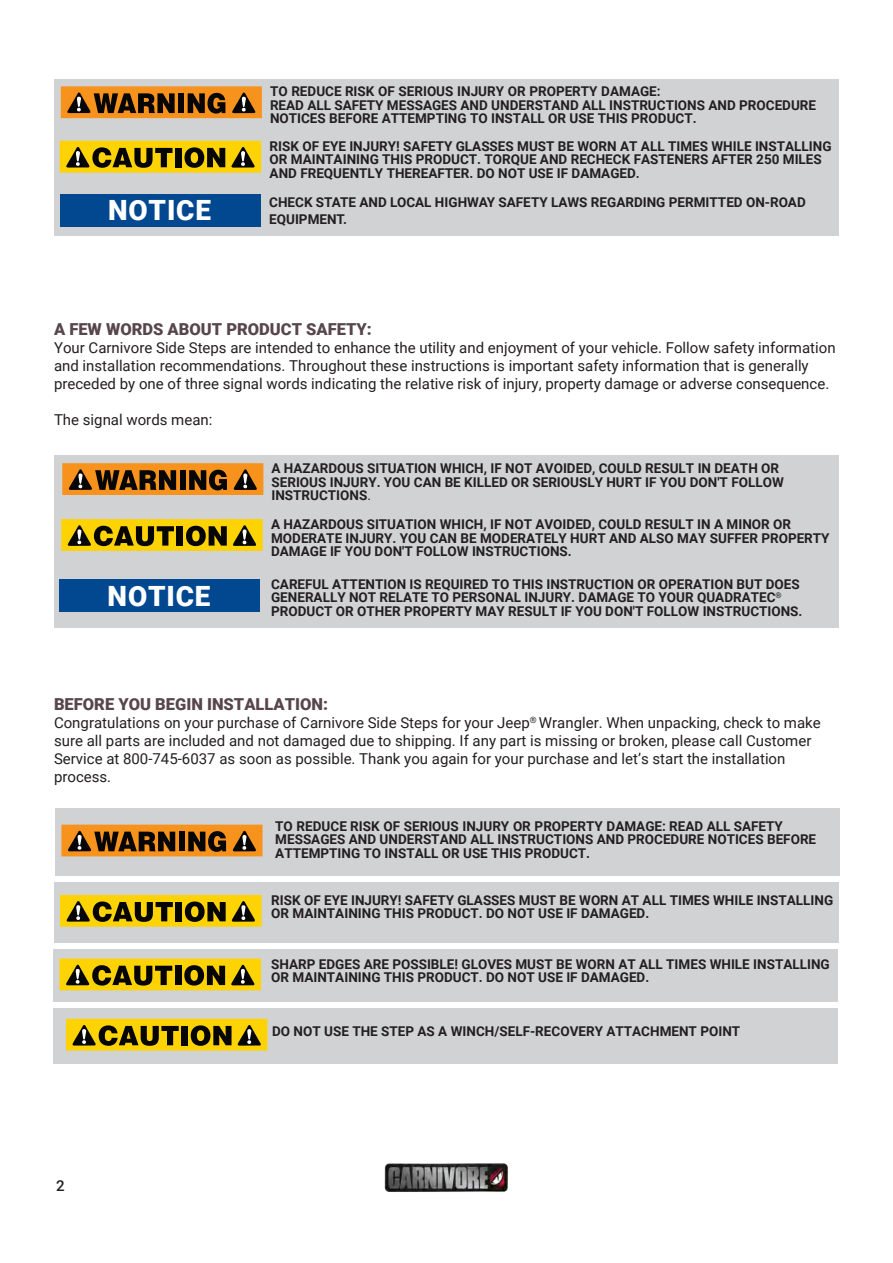
<style>
.page{position:relative;width:893px;height:1263px;background:#fff}
.page>*{position:absolute;margin:0;border:0;box-sizing:border-box;transform-origin:0 0}
.t1{font:900 27.9px "Roboto";letter-spacing:.03em;color:#fff}
.t2{font:900 16.5px "Roboto";color:#57464b}
.t3{font:15px/18px "Roboto";color:#231f20}
.t4{font:500 15px "Roboto";color:#231f20}
.Numbered_List{font:700 13.5px/13.5px "Roboto";color:#231f20}
.s1{font-weight:400}
</style>
<div class="page">
<div style="left:54px;top:455px;width:785px;height:173px;background:#d1d2d4"></div>
<svg style="left:62px;top:463px;width:201px;height:32px;background:#a56519"></svg>
<svg style="left:61px;top:519px;width:202px;height:32px;background:#af9308"></svg>
<div style="left:53px;top:1009px;width:785px;height:55px;background:#d1d2d4"></div>
<svg style="left:66px;top:1019px;width:201px;height:32px;background:#af9209"></svg>
<div style="left:54px;top:79px;width:785px;height:156px;background:#d1d2d4"></div>
<svg style="left:61px;top:86px;width:201px;height:32px;background:#a56519"></svg>
<svg style="left:60px;top:141px;width:201px;height:32px;background:#af9209"></svg>
<div style="left:59px;top:580px;width:201px;height:32px;background:#014890"></div>
<div style="left:60px;top:194px;width:201px;height:32px;background:#014890"></div>
<img style="left:385px;top:1163px;width:123px;height:29px">
<div style="left:53px;top:949px;width:785px;height:52px;background:#d1d2d4"></div>
<svg style="left:60px;top:958px;width:201px;height:32px;background:#ae920a"></svg>
<div style="left:54px;top:882px;width:785px;height:61px;background:#d1d2d4"></div>
<svg style="left:60px;top:895px;width:202px;height:32px;background:#af9309"></svg>
<div style="left:55px;top:808px;width:785px;height:68px;background:#d1d2d4"></div>
<svg style="left:61px;top:825px;width:201px;height:31px;background:#a26317"></svg>
<p class="Numbered_List" style="left:270px;top:84px;width:548px">TO REDUCE RISK OF SERIOUS INJURY OR PROPERTY DAMAGE:<br>READ ALL SAFETY MESSAGES AND UNDERSTAND ALL INSTRUCTIONS AND PROCEDURE<br>NOTICES BEFORE ATTEMPTING TO INSTALL OR USE THIS PRODUCT.</p>
<p class="Numbered_List" style="left:270px;top:139px;width:563px">RISK OF EYE INJURY! SAFETY GLASSES MUST BE WORN AT ALL TIMES WHILE INSTALLING<br>OR MAINTAINING THIS PRODUCT. TORQUE AND RECHECK FASTENERS AFTER 250 MILES<br>AND FREQUENTLY THEREAFTER. DO NOT USE IF DAMAGED.</p>
<p class="t1" style="left:108px;top:191px;width:104px">NOTICE</p>
<p class="Numbered_List" style="left:269px;top:194px;width:538px;line-height:16.2px">CHECK STATE AND LOCAL HIGHWAY SAFETY LAWS REGARDING PERMITTED ON-ROAD<br>EQUIPMENT.</p>
<p class="t2" style="left:54px;top:317px;width:319px">A FEW WORDS ABOUT PRODUCT SAFETY:</p>
<p class="t3" style="left:54px;top:338px;width:783px">Your Carnivore Side Steps are intended to enhance the utility and enjoyment of your vehicle. Follow safety information and installation recommendations. Throughout these instructions is important safety information that is generally preceded by one of three signal words indicating the relative risk of injury, property damage or adverse consequence.</p>
<p class="t3" style="left:54px;top:410px;width:160px">The signal words mean:</p>
<p class="Numbered_List" style="left:271px;top:461px;width:514px">A HAZARDOUS SITUATION WHICH, IF NOT AVOIDED, COULD RESULT IN DEATH OR<br>SERIOUS INJURY. YOU CAN BE KILLED OR SERIOUSLY HURT IF YOU DON'T FOLLOW<br>INSTRUCTIONS<span class="s1">.</span></p>
<p class="t1" style="left:108px;top:577px;width:104px">NOTICE</p>
<p class="Numbered_List" style="left:271px;top:517px;width:560px">A HAZARDOUS SITUATION WHICH, IF NOT AVOIDED, COULD RESULT IN A MINOR OR<br>MODERATE INJURY. YOU CAN BE MODERATELY HURT AND ALSO MAY SUFFER PROPERTY<br>DAMAGE IF YOU DON'T FOLLOW INSTRUCTIONS.</p>
<p class="Numbered_List" style="left:271px;top:577px;width:533px">CAREFUL ATTENTION IS REQUIRED TO THIS INSTRUCTION OR OPERATION BUT DOES<br>GENERALLY NOT RELATE TO PERSONAL INJURY. DAMAGE TO YOUR QUADRATEC<sup>®<br></sup>PRODUCT OR OTHER PROPERTY MAY RESULT IF YOU DON'T FOLLOW INSTRUCTIONS.</p>
<p class="t2" style="left:54px;top:693px;width:275px">BEFORE YOU BEGIN INSTALLATION:</p>
<p class="t3" style="left:54px;top:713px;width:768px">Congratulations on your purchase of Carnivore Side Steps for your Jeep<sup>®</sup> Wrangler. When unpacking, check to make sure all parts are included and not damaged due to shipping. If any part is missing or broken, please call Customer Service at 800-745-6037 as soon as possible. Thank you again for your purchase and let’s start the installation process.</p>
<p class="Numbered_List" style="left:275px;top:819px;width:542px">TO REDUCE RISK OF SERIOUS INJURY OR PROPERTY DAMAGE: READ ALL SAFETY<br>MESSAGES AND UNDERSTAND ALL INSTRUCTIONS AND PROCEDURE NOTICES BEFORE<br>ATTEMPTING TO INSTALL OR USE THIS PRODUCT.</p>
<p class="Numbered_List" style="left:271px;top:893px;width:563px">RISK OF EYE INJURY! SAFETY GLASSES MUST BE WORN AT ALL TIMES WHILE INSTALLING<br>OR MAINTAINING THIS PRODUCT. DO NOT USE IF DAMAGED.</p>
<p class="Numbered_List" style="left:271px;top:957px;width:560px">SHARP EDGES ARE POSSIBLE! GLOVES MUST BE WORN AT ALL TIMES WHILE INSTALLING<br>OR MAINTAINING THIS PRODUCT. DO NOT USE IF DAMAGED.</p>
<p class="t4" style="left:56px;top:1175px;width:10px">2</p>
<p class="Numbered_List" style="left:272px;top:1023px;width:470px">DO NOT USE THE STEP AS A WINCH/SELF-RECOVERY ATTACHMENT POINT</p>
</div>
